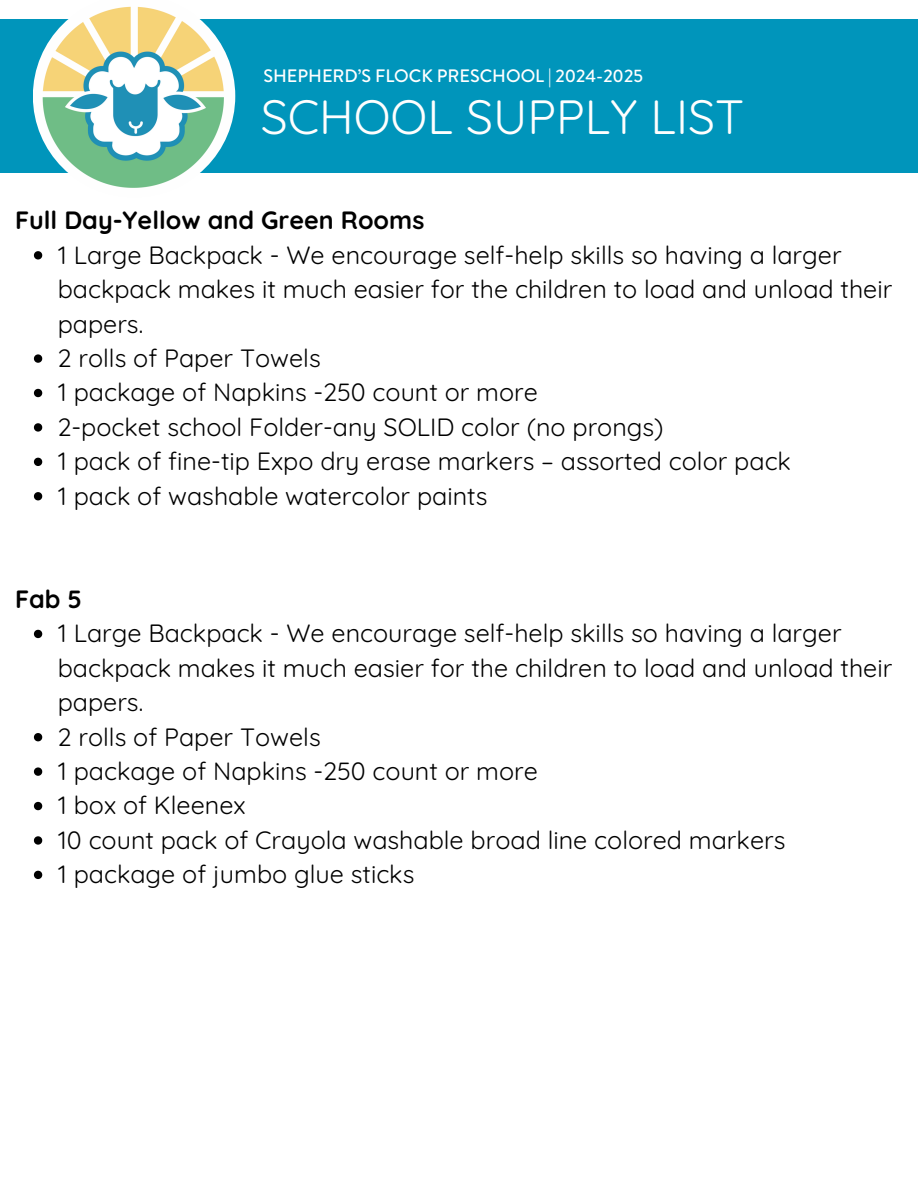
<style>
.page{position:relative;width:918px;height:1188px;background:#fff}
.page>*{position:absolute;margin:0;border:0;box-sizing:border-box;transform-origin:0 0}
.t1{font:48.15px "Quicksand";color:#fefefe}
.t2{font:25.05px/34.3px "Quicksand";color:#000}
.t3{font:700 25.05px "Quicksand";color:#000}
.t4{font:500 18px "Brandon Grotesque";color:#fff}
</style>
<div class="page">
<svg style="left:34px;top:251px;width:8px;height:9px"></svg>
<svg style="left:34px;top:354px;width:8px;height:9px"></svg>
<svg style="left:34px;top:389px;width:8px;height:8px"></svg>
<svg style="left:34px;top:423px;width:8px;height:9px"></svg>
<svg style="left:34px;top:458px;width:8px;height:8px"></svg>
<svg style="left:34px;top:492px;width:8px;height:8px"></svg>
<svg style="left:34px;top:630px;width:8px;height:8px"></svg>
<svg style="left:34px;top:733px;width:8px;height:8px"></svg>
<svg style="left:34px;top:767px;width:8px;height:9px"></svg>
<svg style="left:34px;top:802px;width:8px;height:8px"></svg>
<svg style="left:34px;top:836px;width:8px;height:9px"></svg>
<svg style="left:34px;top:871px;width:8px;height:8px"></svg>
<div style="left:0;top:19px;width:918px;height:154px;background:#0095bb"></div>
<img style="left:33px;top:6px;width:203px;height:182px">
<p class="t4" style="left:263px;top:63px;width:381px">SHEPHERD’S FLOCK PRESCHOOL | 2024-2025</p>
<p class="t1" style="left:261px;top:86px;width:485px">SCHOOL SUPPLY LIST</p>
<p class="t3" style="left:15px;top:204px;width:411px">Full Day-Yellow and Green Rooms</p>
<p class="t2" style="left:58px;top:237px;width:836px">1 Large Backpack - We encourage self-help skills so having a larger backpack makes it much easier for the children to load and unload their papers.</p>
<h1 class="t2" style="left:58px;top:340px;width:265px">2 rolls of Paper Towels</h1>
<h2 class="t2" style="left:58px;top:375px;width:482px">1 package of Napkins -250 count or more</h2>
<p class="t2" style="left:58px;top:409px;width:607px">2-pocket school Folder-any SOLID color (no prongs)</p>
<p class="t2" style="left:58px;top:444px;width:735px">1 pack of fine-tip Expo dry erase markers – assorted color pack</p>
<p class="t2" style="left:58px;top:478px;width:431px">1 pack of washable watercolor paints</p>
<p class="t3" style="left:15px;top:583px;width:68px">Fab 5</p>
<p class="t2" style="left:58px;top:616px;width:836px">1 Large Backpack - We encourage self-help skills so having a larger backpack makes it much easier for the children to load and unload their papers.</p>
<p class="t2" style="left:58px;top:719px;width:265px">2 rolls of Paper Towels</p>
<h2 class="t2" style="left:58px;top:753px;width:482px">1 package of Napkins -250 count or more</h2>
<p class="t2" style="left:58px;top:788px;width:189px">1 box of Kleenex</p>
<p class="t2" style="left:58px;top:822px;width:729px">10 count pack of Crayola washable broad line colored markers</p>
<p class="t2" style="left:58px;top:857px;width:358px">1 package of jumbo glue sticks</p>
</div>
